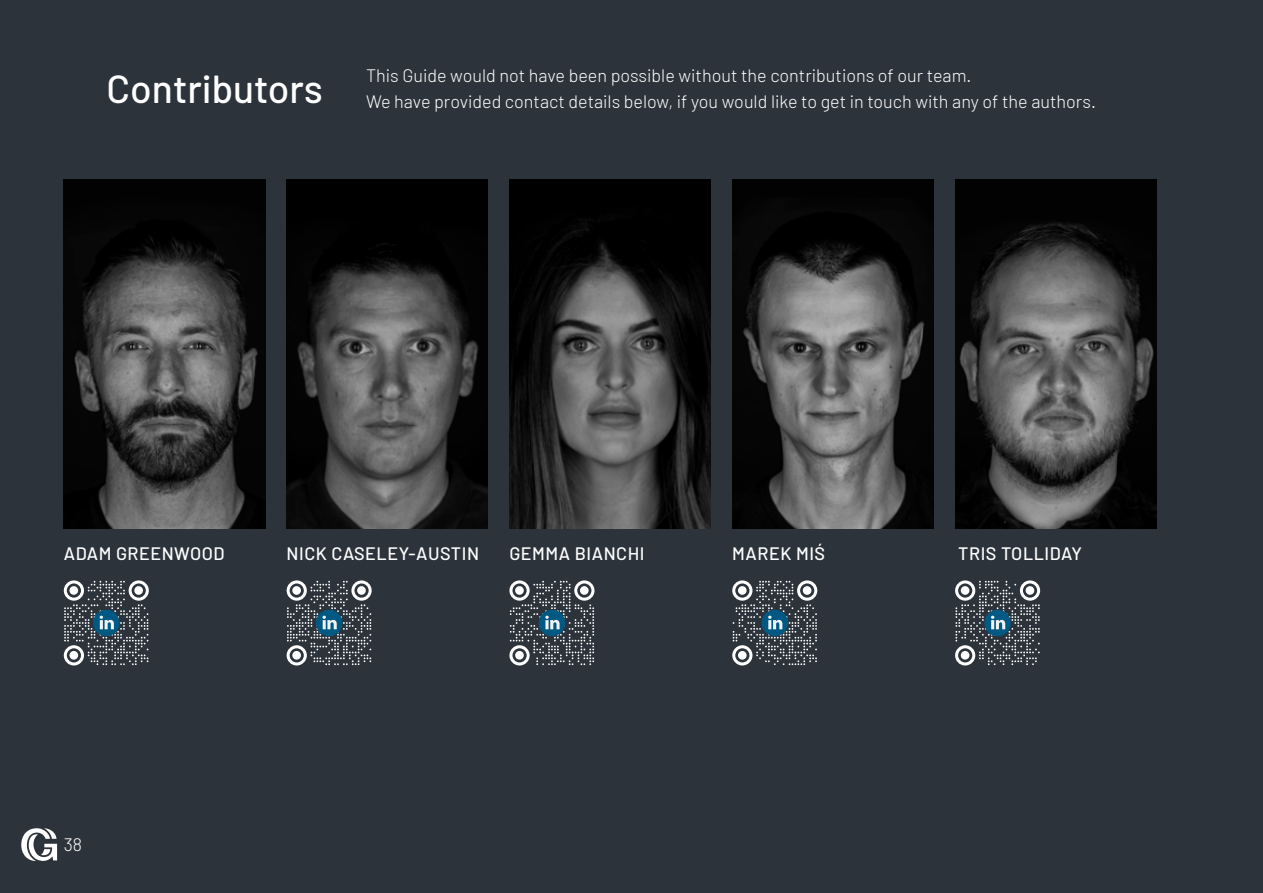
<style>
.page{position:relative;width:1263px;height:893px;background:#fff}
.page>*{position:absolute;margin:0;border:0;box-sizing:border-box;transform-origin:0 0}
.t1{font:500 39px "Barlow";color:#fff}
.t2{font:300 18px/25.5px "Barlow";color:#fff}
.t3{font:500 18px "Barlow";letter-spacing:.03em;color:#fff}
</style>
<div class="page">
<div style="left:0;top:0;width:1262px;height:893px;background:#2c333b"></div>
<hr style="left:1262px;top:0;width:1px;height:893px;background:#2c333b">
<svg style="left:21px;top:828px;width:36px;height:33px"></svg>
<img style="left:64px;top:179px;width:201px;height:350px">
<img style="left:509px;top:179px;width:202px;height:350px">
<img style="left:287px;top:179px;width:201px;height:350px">
<img style="left:955px;top:179px;width:201px;height:350px">
<img style="left:732px;top:179px;width:201px;height:350px">
<svg style="left:955px;top:580px;width:85px;height:85px"></svg>
<svg style="left:64px;top:580px;width:85px;height:85px"></svg>
<svg style="left:287px;top:580px;width:85px;height:85px"></svg>
<svg style="left:509px;top:580px;width:85px;height:85px"></svg>
<svg style="left:732px;top:580px;width:85px;height:85px"></svg>
<h1 class="t1" style="left:107px;top:65px;width:218px">Contributors</h1>
<p class="t2" style="left:366px;top:62px;width:731px">This Guide would not have been possible without the contributions of our team.<br>We have provided contact details below, if you would like to get in touch with any of the authors.</p>
<p class="t3" style="left:64px;top:542px;width:162px">ADAM GREENWOOD</p>
<p class="t3" style="left:287px;top:542px;width:194px">NICK CASELEY-AUSTIN</p>
<p class="t3" style="left:509px;top:542px;width:137px">GEMMA BIANCHI</p>
<p class="t3" style="left:732px;top:542px;width:94px">MAREK MIŚ</p>
<p class="t3" style="left:958px;top:542px;width:125px">TRIS TOLLIDAY</p>
<p class="t2" style="left:64px;top:831px;width:20px">38</p>
</div>
